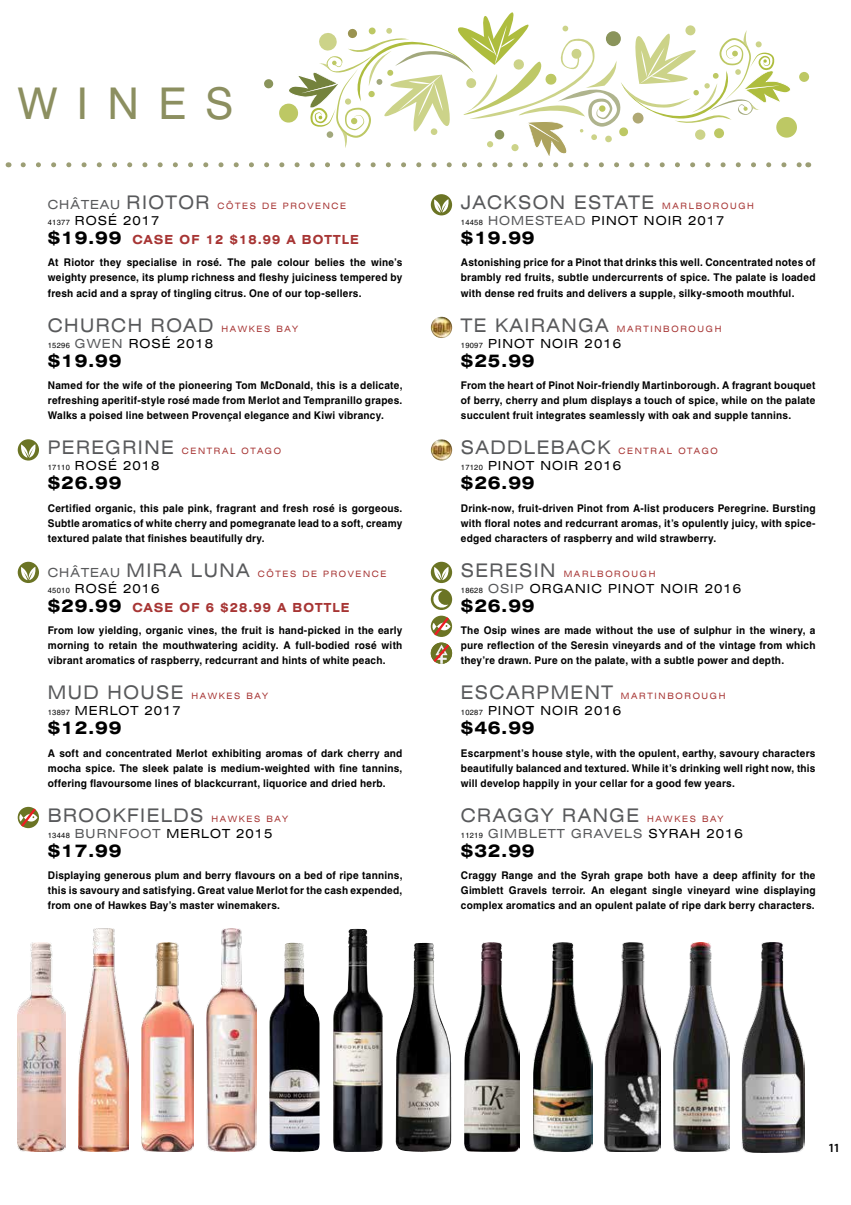
<style>
.page{position:relative;width:851px;height:1205px;background:#fff}
.page>*{position:absolute;margin:0;border:0;box-sizing:border-box;transform-origin:0 0}
.t1{font:43.75px "Swiss 721 BT";letter-spacing:.44em;color:#8c8f60}
.t2{font:expanded 18.75px "Swiss 721 BT";letter-spacing:.08em;color:#58595b;scale:.95 1}
.t3{font:700 expanded 17.5px "Swiss 721 BT";letter-spacing:.04em;color:#000}
.t4{font:expanded 12.5px "Swiss 721 BT";letter-spacing:.08em;color:#000}
.t5{font:700 expanded 12.5px/18.8px "Swiss 721 BT";letter-spacing:.1em;color:#a73534;scale:.9 1}
.t6{font:expanded 12.5px "Swiss 721 BT";letter-spacing:.08em;color:#58595b}
.t7{font:600 12.5px "Myriad Pro";color:#000}
.t8{font:700 10.62px/15px "Helvetica";letter-spacing:.02em;color:#000;text-align:justify;scale:.95 1}
.t9{font:expanded 8.75px "Swiss 721 BT";letter-spacing:.2em;color:#a73534;scale:.95 1}
.s1{font-size:12.5px;color:#58595b}
.s2{font-size:18.75px;color:#58595b}
.s3{font-family:"Helvetica";font-weight:400;font-stretch:normal;font-size:7.5px;color:#000}
.s4{font-weight:400;color:#000}
.s5{font-size:17.5px;color:#000}
.s6{font-size:8.75px;color:#a73534}
.s7{font-family:"Helvetica";font-stretch:normal;font-size:7.5px}
.s8{color:#58595b}
.s9{font-family:"Helvetica";font-stretch:normal;font-size:7.5px;color:#000}
.s10{color:#000}
</style>
<div class="page">
<div style="left:798px;top:72px;width:11px;height:10px;background:#bdc864;border-radius:50%"></div>
<svg style="left:23px;top:12px;width:777px;height:155px"></svg>
<div style="left:431px;top:194px;width:21px;height:21px;background:#6b7424;border-radius:50%"></div>
<svg style="left:433px;top:199px;width:16px;height:14px"></svg>
<div style="left:18px;top:562px;width:21px;height:21px;background:#6b7424;border-radius:50%"></div>
<svg style="left:20px;top:567px;width:16px;height:13px"></svg>
<svg style="left:18px;top:807px;width:21px;height:21px"></svg>
<svg style="left:19px;top:808px;width:19px;height:19px"></svg>
<img style="left:431px;top:439px;width:21px;height:21px;border-radius:11px">
<img style="left:431px;top:317px;width:21px;height:21px;border-radius:11px">
<svg style="left:430px;top:616px;width:22px;height:21px"></svg>
<svg style="left:432px;top:617px;width:18px;height:18px"></svg>
<div style="left:431px;top:589px;width:21px;height:21px;background:#6b7424;border-radius:50%"></div>
<svg style="left:432px;top:591px;width:16px;height:18px"></svg>
<div style="left:431px;top:562px;width:21px;height:21px;background:#6b7424;border-radius:50%"></div>
<svg style="left:433px;top:567px;width:16px;height:13px"></svg>
<svg style="left:430px;top:642px;width:22px;height:22px"></svg>
<svg style="left:432px;top:644px;width:18px;height:20px"></svg>
<div style="left:18px;top:439px;width:21px;height:21px;background:#6b7424;border-radius:50%"></div>
<svg style="left:20px;top:444px;width:16px;height:14px"></svg>
<img style="left:141px;top:942px;width:53px;height:210px">
<img style="left:78px;top:929px;width:51px;height:223px">
<img style="left:206px;top:929px;width:50px;height:222px">
<img style="left:18px;top:943px;width:47px;height:209px">
<img style="left:333px;top:929px;width:50px;height:223px">
<img style="left:741px;top:942px;width:63px;height:210px">
<img style="left:673px;top:942px;width:56px;height:210px">
<img style="left:395px;top:943px;width:56px;height:209px">
<img style="left:269px;top:943px;width:50px;height:209px">
<img style="left:533px;top:942px;width:59px;height:209px">
<img style="left:604px;top:942px;width:56px;height:210px">
<img style="left:464px;top:942px;width:56px;height:210px">
<h1 class="t1" style="left:18px;top:77px;width:217px">WINES</h1>
<p class="t9" style="left:48px;top:201px;width:315px"><span class="s1">CHÂTEAU</span> <span class="s2">RIOTOR</span> CÔTES DE PROVENCE</p>
<p class="t5" style="left:48px;top:211px;width:347px"><span class="s3">41377</span> <span class="s4">ROSÉ 2017<br></span><span class="s5">$19.99</span> CASE OF 12 $18.99 A BOTTLE</p>
<p class="t8" style="left:48px;top:255px;width:375px">At Riotor they specialise in rosé. The pale colour belies the wine’s weighty presence, its plump richness and fleshy juiciness tempered by fresh acid and a spray of tingling citrus. One of our top-sellers.</p>
<h2 class="t2" style="left:48px;top:314px;width:265px">CHURCH ROAD <span class="s6">HAWKES BAY</span></h2>
<p class="t4" style="left:48px;top:336px;width:167px"><span class="s7">15296</span> <span class="s8">GWEN</span> ROSÉ 2018</p>
<h3 class="t3" style="left:48px;top:350px;width:75px">$19.99</h3>
<p class="t8" style="left:48px;top:378px;width:375px">Named for the wife of the pioneering Tom McDonald, this is a delicate, refreshing aperitif-style rosé made from Merlot and Tempranillo grapes.<br>Walks a poised line between Provençal elegance and Kiwi vibrancy.</p>
<p class="t9" style="left:48px;top:446px;width:247px"><span class="s2">PEREGRINE</span> CENTRAL OTAGO</p>
<p class="t4" style="left:48px;top:458px;width:113px"><span class="s7">17110</span> ROSÉ 2018</p>
<h3 class="t3" style="left:48px;top:472px;width:75px">$26.99</h3>
<p class="t8" style="left:48px;top:500px;width:375px">Certified organic, this pale pink, fragrant and fresh rosé is gorgeous.<br>Subtle aromatics of white cherry and pomegranate lead to a soft, creamy textured palate that finishes beautifully dry.</p>
<p class="t9" style="left:48px;top:568px;width:358px"><span class="s1">CHÂTEAU</span> <span class="s2">MIRA LUNA</span> CÔTES DE PROVENCE</p>
<p class="t5" style="left:48px;top:579px;width:337px"><span class="s3">45010</span> <span class="s4">ROSÉ 2016<br></span><span class="s5">$29.99</span> CASE OF 6 $28.99 A BOTTLE</p>
<p class="t8" style="left:48px;top:623px;width:375px">From low yielding, organic vines, the fruit is hand-picked in the early morning to retain the mouthwatering acidity. A full-bodied rosé with vibrant aromatics of raspberry, redcurrant and hints of white peach.</p>
<p class="t9" style="left:48px;top:691px;width:233px"><span class="s2">MUD HOUSE</span> HAWKES BAY</p>
<p class="t4" style="left:48px;top:703px;width:135px"><span class="s7">13897</span> MERLOT 2017</p>
<h3 class="t3" style="left:48px;top:717px;width:75px">$12.99</h3>
<p class="t8" style="left:48px;top:745px;width:375px">A soft and concentrated Merlot exhibiting aromas of dark cherry and mocha spice. The sleek palate is medium-weighted with fine tannins, offering flavoursome lines of blackcurrant, liquorice and dried herb.</p>
<h2 class="t2" style="left:48px;top:804px;width:254px">BROOKFIELDS <span class="s6">HAWKES BAY</span></h2>
<p class="t4" style="left:48px;top:826px;width:226px"><span class="s7">13448</span> <span class="s8">BURNFOOT</span> MERLOT 2015</p>
<h3 class="t3" style="left:48px;top:840px;width:75px">$17.99</h3>
<p class="t8" style="left:48px;top:868px;width:375px">Displaying generous plum and berry flavours on a bed of ripe tannins, this is savoury and satisfying. Great value Merlot for the cash expended, from one of Hawkes Bay’s master winemakers.</p>
<h2 class="t2" style="left:461px;top:191px;width:310px">JACKSON ESTATE <span class="s6">MARLBOROUGH</span></h2>
<p class="t4" style="left:461px;top:213px;width:265px"><span class="s7">14458</span> <span class="s8">HOMESTEAD</span> PINOT NOIR 2017</p>
<h3 class="t3" style="left:461px;top:227px;width:75px">$19.99</h3>
<p class="t8" style="left:461px;top:255px;width:375px">Astonishing price for a Pinot that drinks this well. Concentrated notes of brambly red fruits, subtle undercurrents of spice. The palate is loaded with dense red fruits and delivers a supple, silky-smooth mouthful.</p>
<p class="t9" style="left:461px;top:323px;width:276px"><span class="s2">TE KAIRANGA</span> MARTINBOROUGH</p>
<p class="t4" style="left:461px;top:336px;width:162px"><span class="s7">19097</span> PINOT NOIR 2016</p>
<h3 class="t3" style="left:461px;top:350px;width:75px">$25.99</h3>
<p class="t8" style="left:461px;top:378px;width:375px">From the heart of Pinot Noir-friendly Martinborough. A fragrant bouquet of berry, cherry and plum displays a touch of spice, while on the palate succulent fruit integrates seamlessly with oak and supple tannins.</p>
<p class="t9" style="left:461px;top:446px;width:272px"><span class="s2">SADDLEBACK</span> CENTRAL OTAGO</p>
<p class="t4" style="left:461px;top:458px;width:162px"><span class="s7">17120</span> PINOT NOIR 2016</p>
<h3 class="t3" style="left:461px;top:472px;width:75px">$26.99</h3>
<p class="t8" style="left:461px;top:500px;width:375px">Drink-now, fruit-driven Pinot from A-list producers Peregrine. Bursting with floral notes and redcurrant aromas, it’s opulently juicy, with spice&shy;edged characters of raspberry and wild strawberry.</p>
<p class="t9" style="left:461px;top:568px;width:206px"><span class="s2">SERESIN</span> MARLBOROUGH</p>
<p class="t4" style="left:461px;top:581px;width:281px"><span class="s7">18628</span> <span class="s8">OSIP</span> ORGANIC PINOT NOIR 2016</p>
<h3 class="t3" style="left:461px;top:595px;width:75px">$26.99</h3>
<p class="t8" style="left:461px;top:623px;width:375px">The Osip wines are made without the use of sulphur in the winery, a pure reflection of the Seresin vineyards and of the vintage from which they’re drawn. Pure on the palate, with a subtle power and depth.</p>
<p class="t9" style="left:461px;top:691px;width:280px"><span class="s2">ESCARPMENT</span> MARTINBOROUGH</p>
<p class="t4" style="left:461px;top:703px;width:162px"><span class="s7">10287</span> PINOT NOIR 2016</p>
<h3 class="t3" style="left:461px;top:717px;width:75px">$46.99</h3>
<p class="t8" style="left:461px;top:745px;width:375px">Escarpment’s house style, with the opulent, earthy, savoury characters beautifully balanced and textured. While it’s drinking well right now, this will develop happily in your cellar for a good few years.</p>
<h2 class="t2" style="left:461px;top:804px;width:278px">CRAGGY RANGE <span class="s6">HAWKES BAY</span></h2>
<p class="t6" style="left:461px;top:826px;width:283px"><span class="s9">11219</span> GIMBLETT GRAVELS <span class="s10">SYRAH 2016</span></p>
<h3 class="t3" style="left:461px;top:840px;width:75px">$32.99</h3>
<p class="t8" style="left:461px;top:868px;width:375px">Craggy Range and the Syrah grape both have a deep affinity for the Gimblett Gravels terroir. An elegant single vineyard wine displaying complex aromatics and an opulent palate of ripe dark berry characters.</p>
<p class="t7" style="left:828px;top:1139px;width:14px">11</p>
</div>
